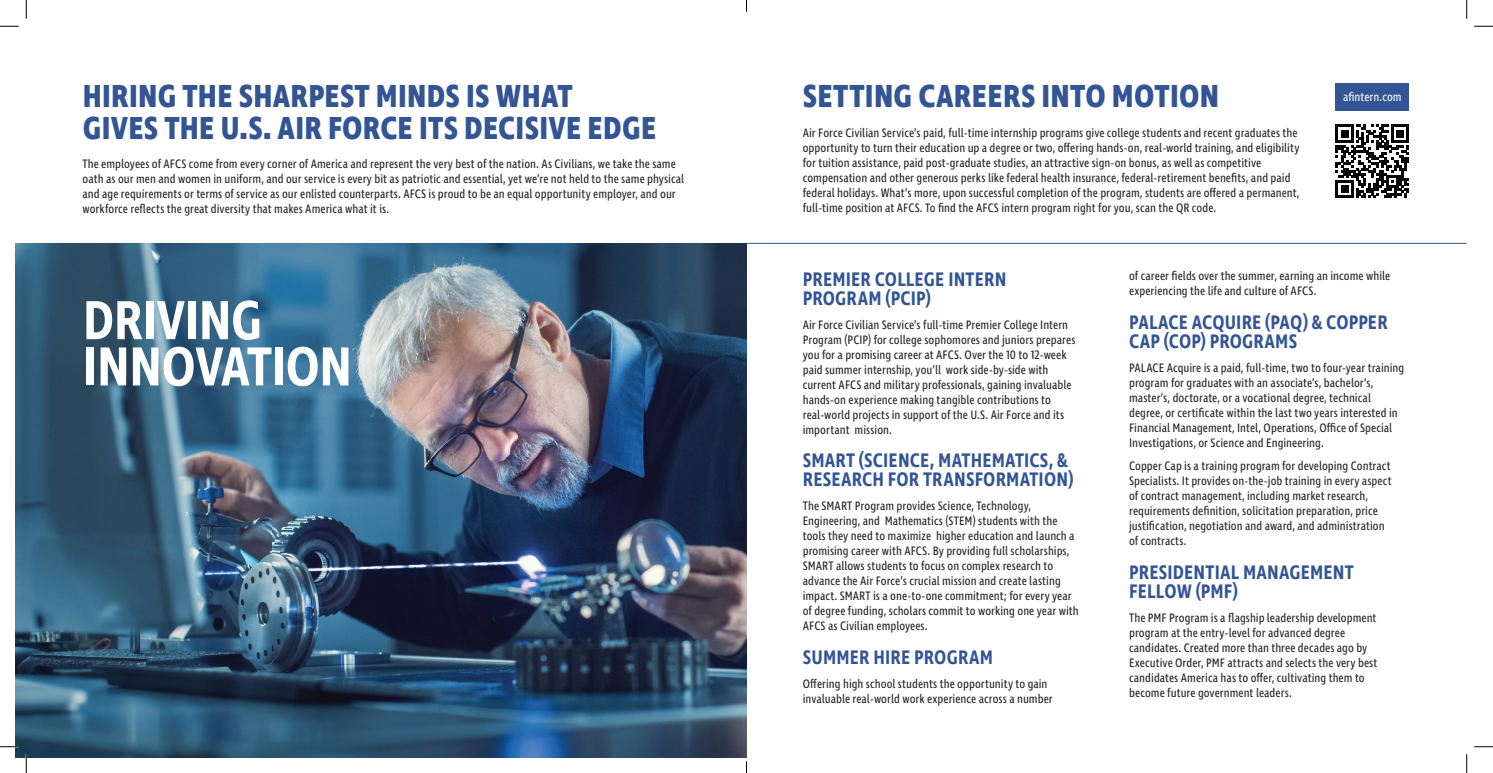
<style>
.page{position:relative;width:1493px;height:773px;background:#fff}
.page>*{position:absolute;margin:0;border:0;box-sizing:border-box;transform-origin:0 0}
.t1{font:600 56px/46.2px "Ingra Cd";letter-spacing:-.01em;color:#fff}
.t2{font:700 32.5px/31.2px "Ingra Cd";letter-spacing:.01em;color:#335595}
.t3{font:600 20px/18.8px "Ingra Cd";letter-spacing:.005em;color:#335595}
.t4{font:12.5px/15px "Ingra Cd";color:#231f20}
.t5{font:12.5px "Ingra Cd";color:#fff}
</style>
<div class="page">
<img style="left:15px;top:243px;width:731px;height:515px">
<svg style="left:1335px;top:125px;width:74px;height:73px"></svg>
<div style="left:1335px;top:82px;width:74px;height:28px;background:#335595"></div>
<hr style="left:746px;top:243px;width:720px;height:1px;background:#335595">
<svg style="left:0;top:25px;width:19px;height:2px"></svg>
<svg style="left:1474px;top:25px;width:18px;height:2px"></svg>
<svg style="left:0;top:745px;width:19px;height:2px"></svg>
<svg style="left:1474px;top:746px;width:18px;height:1px"></svg>
<svg style="left:25px;top:0;width:2px;height:19px"></svg>
<svg style="left:25px;top:754px;width:2px;height:18px"></svg>
<svg style="left:1466px;top:0;width:1px;height:19px"></svg>
<svg style="left:1466px;top:754px;width:1px;height:18px"></svg>
<h2 class="t2" style="left:83px;top:82px;width:575px">HIRING THE SHARPEST MINDS IS WHAT<br>GIVES THE U.S. AIR FORCE ITS DECISIVE EDGE</h2>
<p class="t4" style="left:82px;top:157px;width:603px">The employees of AFCS come from every corner of America and represent the very best of the nation. As Civilians, we take the same oath as our men and women in uniform, and our service is every bit as patriotic and essential, yet we’re not held to the same physical and age requirements or terms of service as our enlisted counterparts. AFCS is proud to be an equal opportunity employer, and our workforce reflects the great diversity that makes America what it is.</p>
<h1 class="t1" style="left:83px;top:300px;width:271px">DRIVING<br>INNOVATION</h1>
<h2 class="t2" style="left:803px;top:82px;width:418px">SETTING CAREERS INTO MOTION</h2>
<p class="t4" style="left:802px;top:125px;width:498px">Air Force Civilian Service’s paid, full-time internship programs give college students and recent graduates the opportunity to turn their education up a degree or two, offering hands-on, real-world training, and eligibility for tuition assistance, paid post-graduate studies, an attractive sign-on bonus, as well as competitive compensation and other generous perks like federal health insurance, federal-retirement benefits, and paid federal holidays. What’s more, upon successful completion of the program, students are offered a permanent, full-time position at AFCS. To find the AFCS intern program right for you, scan the QR code.</p>
<p class="t5" style="left:1343px;top:89px;width:60px">afintern.com</p>
<h3 class="t3" style="left:803px;top:271px;width:205px">PREMIER COLLEGE INTERN<br>PROGRAM (PCIP)</h3>
<p class="t4" style="left:802px;top:317px;width:274px">Air Force Civilian Service’s full-time Premier College Intern Program (PCIP) for college sophomores and juniors prepares you for a promising career at AFCS. Over the 10 to 12-week paid summer internship, you’ll work side-by-side with current AFCS and military professionals, gaining invaluable hands-on experience making tangible contributions to real-world projects in support of the U.S. Air Force and its important mission.</p>
<h3 class="t3" style="left:803px;top:452px;width:272px">SMART (SCIENCE, MATHEMATICS, &amp;<br>RESEARCH FOR TRANSFORMATION)</h3>
<p class="t4" style="left:802px;top:499px;width:278px">The SMART Program provides Science, Technology, Engineering, and Mathematics (STEM) students with the tools they need to maximize higher education and launch a promising career with AFCS. By providing full scholarships, SMART allows students to focus on complex research to advance the Air Force’s crucial mission and create lasting impact. SMART is a one-to-one commitment; for every year of degree funding, scholars commit to working one year with AFCS as Civilian employees.</p>
<h3 class="t3" style="left:803px;top:648px;width:192px">SUMMER HIRE PROGRAM</h3>
<p class="t4" style="left:802px;top:676px;width:251px">Offering high school students the opportunity to gain invaluable real-world work experience across a number</p>
<p class="t4" style="left:1129px;top:269px;width:263px">of career fields over the summer, earning an income while experiencing the life and culture of AFCS.</p>
<h3 class="t3" style="left:1129px;top:314px;width:260px">PALACE ACQUIRE (PAQ) &amp; COPPER<br>CAP (COP) PROGRAMS</h3>
<p class="t4" style="left:1129px;top:360px;width:277px">PALACE Acquire is a paid, full-time, two to four-year training program for graduates with an associate’s, bachelor’s, master’s, doctorate, or a vocational degree, technical degree, or certificate within the last two years interested in Financial Management, Intel, Operations, Office of Special Investigations, or Science and Engineering.</p>
<p class="t4" style="left:1129px;top:459px;width:264px">Copper Cap is a training program for developing Contract Specialists. It provides on-the-job training in every aspect of contract management, including market research, requirements definition, solicitation preparation, price justification, negotiation and award, and administration of contracts.</p>
<h3 class="t3" style="left:1129px;top:564px;width:226px">PRESIDENTIAL MANAGEMENT<br>FELLOW (PMF)</h3>
<p class="t4" style="left:1129px;top:610px;width:250px">The PMF Program is a flagship leadership development program at the entry-level for advanced degree candidates. Created more than three decades ago by Executive Order, PMF attracts and selects the very best candidates America has to offer, cultivating them to become future government leaders.</p>
</div>
